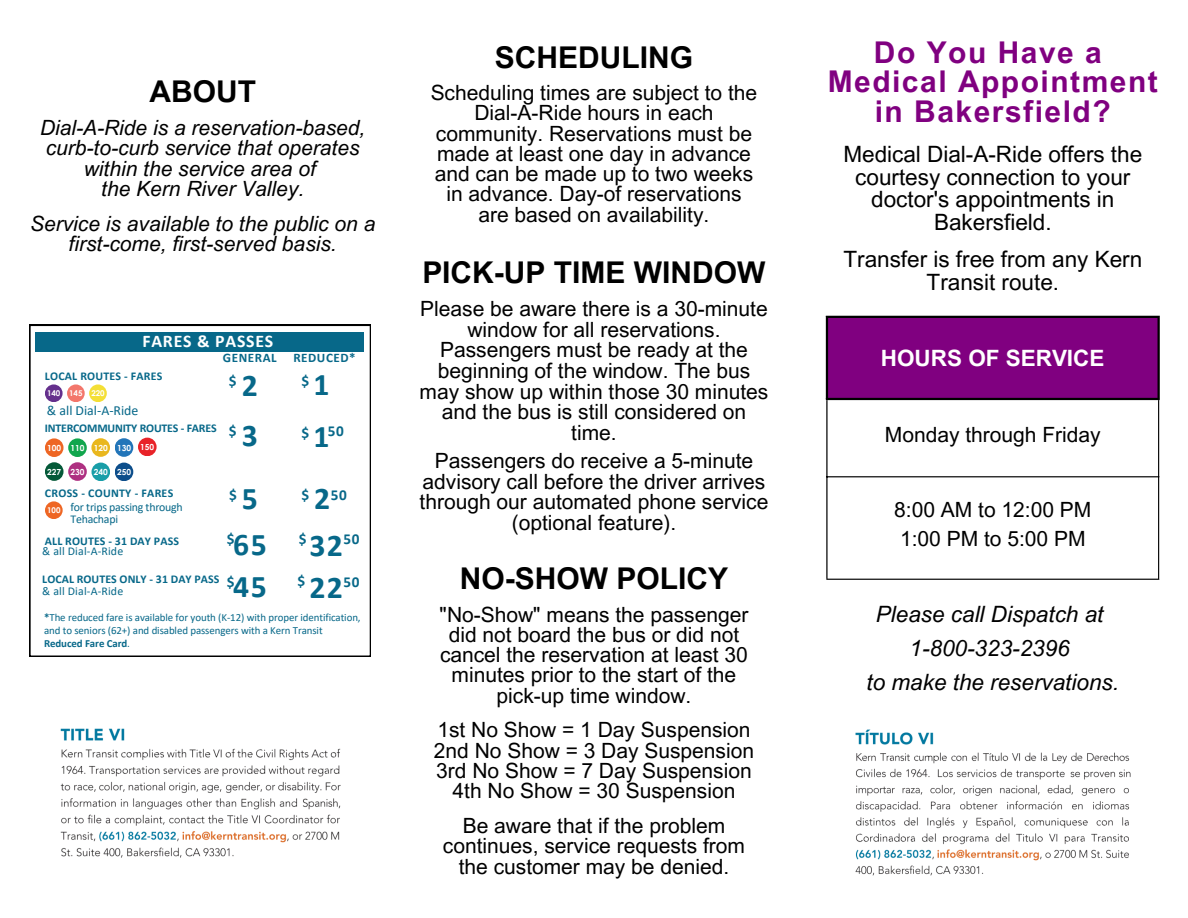
<style>
.page{position:relative;width:1188px;height:918px;background:#fff}
.page>*{position:absolute;margin:0;border:0;box-sizing:border-box;transform-origin:0 0}
.t1{font:700 31.65px "Calibri";letter-spacing:.045em;color:#076889}
.t2{font:700 30px "Arial Unicode MS";color:#000}
.t3{font:700 30px/29.2px "Arial MT Pro";letter-spacing:.05em;color:#800080;text-align:center}
.t4{font:22.5px/22.5px "Arial MT Pro";color:#000;text-align:center}
.t5{font:italic 22.5px/33.8px "Arial MT Pro";color:#000;text-align:center}
.t6{font:700 22.5px "Arial Unicode MS";color:#fff}
.t7{font:21px/20.2px "Arial MT Pro";color:#000;text-align:center}
.t8{font:italic 21px/20.2px "Arial MT Pro";color:#000;text-align:center}
.t9{font:700 17.85px "Calibri";letter-spacing:.045em;color:#fff}
.t10{font:700 15.45px "Calibri";color:#076889}
.t11{font:700 15.15px "Calibri";letter-spacing:.045em;color:#076889}
.t12{font:13.8px "Calibri";color:#076889}
.t13{font:700 13.05px "Calibri";letter-spacing:.045em;color:#076889}
.t14{font:700 11.85px "Calibri";letter-spacing:.005em;color:#076889}
.t15{font:11.85px "Calibri";letter-spacing:-.02em;color:#076889}
.t16{font:11.85px "Calibri";letter-spacing:.015em;color:#076889}
.t17{font:700 11.85px "Calibri";letter-spacing:-.015em;color:#076889}
.t18{font:700 11.85px "Calibri";letter-spacing:.025em;color:#076889}
.t19{font:10.95px "Calibri";letter-spacing:-.01em;color:#076889}
.t20{font:700 10.95px "Calibri";letter-spacing:-.005em;color:#076889}
.t21{font:700 8.4px "Century Gothic";color:#fff}
.t22{font:700 7.95px "Century Gothic";color:#fff}
.s1{font-weight:700}
.s2{font-weight:400}
</style>
<div class="page">
<img style="left:60px;top:728px;width:281px;height:130px">
<img style="left:855px;top:729px;width:276px;height:147px">
<div style="left:827px;top:317px;width:332px;height:82px;background:#800080"></div>
<hr style="left:826px;top:400px;width:2px;height:179px;background:#000">
<hr style="left:1158px;top:400px;width:1px;height:179px;background:#000">
<hr style="left:826px;top:476px;width:333px;height:1px;background:#000">
<hr style="left:826px;top:579px;width:333px;height:1px;background:#000">
<hr style="left:826px;top:318px;width:2px;height:80px;background:#000">
<hr style="left:1158px;top:318px;width:2px;height:80px;background:#000">
<hr style="left:826px;top:316px;width:334px;height:2px;background:#000">
<hr style="left:826px;top:398px;width:334px;height:2px;background:#000">
<svg style="left:30px;top:325px;width:340px;height:332px"></svg>
<div style="left:36px;top:333px;width:328px;height:19px;background:#076889"></div>
<div style="left:45px;top:384px;width:18px;height:18px;background:#65308d;border-radius:50%"></div>
<div style="left:67px;top:384px;width:18px;height:18px;background:#f3766b;border-radius:50%"></div>
<div style="left:89px;top:384px;width:18px;height:18px;background:#f4df36;border-radius:50%"></div>
<div style="left:45px;top:501px;width:18px;height:18px;background:#ee6624;border-radius:50%"></div>
<div style="left:45px;top:438px;width:19px;height:19px;background:#ee6624;border-radius:50%"></div>
<div style="left:68px;top:438px;width:19px;height:19px;background:#11a64d;border-radius:50%"></div>
<div style="left:138px;top:438px;width:19px;height:18px;background:#e82329;border-radius:50%"></div>
<div style="left:91px;top:438px;width:19px;height:19px;background:#e9b71e;border-radius:50%"></div>
<div style="left:115px;top:438px;width:18px;height:19px;background:#2275b9;border-radius:50%"></div>
<div style="left:45px;top:462px;width:19px;height:19px;background:#045938;border-radius:50%"></div>
<div style="left:68px;top:462px;width:19px;height:19px;background:#ae3081;border-radius:50%"></div>
<div style="left:91px;top:463px;width:19px;height:18px;background:#199ea8;border-radius:50%"></div>
<div style="left:115px;top:463px;width:18px;height:18px;background:#0d4e8b;border-radius:50%"></div>
<p class="t2" style="left:149px;top:70px;width:108px">ABOUT</p>
<h6 class="t8" style="left:40px;top:120px;width:327px">Dial-A-Ride is a reservation-based, curb-to-curb service that operates within the service area of<br>the Kern River Valley.</h6>
<p class="t8" style="left:30px;top:216px;width:347px">Service is available to the public on a first-come, first-served basis.</p>
<p class="t9" style="left:142px;top:334px;width:132px">FARES &amp; PASSES</p>
<p class="t13" style="left:223px;top:353px;width:55px">GENERAL</p>
<p class="t13" style="left:293px;top:353px;width:64px">REDUCED*</p>
<p class="t14" style="left:45px;top:371px;width:119px">LOCAL ROUTES - FARES</p>
<p class="t10" style="left:229px;top:374px;width:9px">$</p>
<p class="t10" style="left:229px;top:424px;width:9px">$</p>
<p class="t10" style="left:302px;top:374px;width:9px">$</p>
<p class="t10" style="left:302px;top:427px;width:9px">$</p>
<p class="t1" style="left:242px;top:372px;width:18px">2</p>
<p class="t1" style="left:242px;top:422px;width:18px">3</p>
<p class="t1" style="left:313px;top:372px;width:18px">1</p>
<p class="t1" style="left:313px;top:423px;width:18px">1</p>
<h1 class="t22" style="left:47px;top:387px;width:15px">140</h1>
<h3 class="t22" style="left:69px;top:387px;width:15px">145</h3>
<h3 class="t22" style="left:91px;top:387px;width:15px">220</h3>
<p class="t12" style="left:47px;top:405px;width:93px">&amp; all Dial-A-Ride</p>
<p class="t17" style="left:45px;top:423px;width:173px">INTERCOMMUNITY ROUTES - FARES</p>
<h3 class="t11" style="left:328px;top:424px;width:18px">50</h3>
<h2 class="t21" style="left:47px;top:441px;width:16px">100</h2>
<h3 class="t21" style="left:71px;top:441px;width:16px">110</h3>
<p class="t21" style="left:94px;top:441px;width:16px">120</p>
<p class="t21" style="left:117px;top:441px;width:16px">130</p>
<h3 class="t21" style="left:140px;top:441px;width:16px">150</h3>
<p class="t21" style="left:47px;top:465px;width:16px">227</p>
<p class="t21" style="left:71px;top:465px;width:16px">230</p>
<h3 class="t21" style="left:94px;top:466px;width:16px">240</h3>
<p class="t21" style="left:117px;top:466px;width:16px">250</p>
<p class="t10" style="left:229px;top:488px;width:9px">$</p>
<p class="t10" style="left:227px;top:533px;width:9px">$</p>
<p class="t10" style="left:227px;top:575px;width:9px">$</p>
<p class="t10" style="left:302px;top:488px;width:9px">$</p>
<p class="t10" style="left:299px;top:532px;width:9px">$</p>
<h1 class="t10" style="left:298px;top:574px;width:9px">$</h1>
<p class="t1" style="left:314px;top:486px;width:18px">2</p>
<p class="t1" style="left:309px;top:532px;width:35px">32</p>
<p class="t1" style="left:309px;top:575px;width:35px">22</p>
<p class="t1" style="left:242px;top:486px;width:18px">5</p>
<p class="t1" style="left:233px;top:531px;width:35px">65</p>
<p class="t1" style="left:233px;top:574px;width:35px">45</p>
<p class="t18" style="left:45px;top:488px;width:130px">CROSS - COUNTY - FARES</p>
<p class="t14" style="left:45px;top:536px;width:136px">ALL ROUTES - 31 DAY PASS</p>
<p class="t14" style="left:42px;top:574px;width:179px">LOCAL ROUTES ONLY - 31 DAY PASS</p>
<h1 class="t11" style="left:331px;top:488px;width:18px">50</h1>
<h3 class="t11" style="left:343px;top:533px;width:18px">50</h3>
<h3 class="t11" style="left:343px;top:576px;width:18px">50</h3>
<p class="t15" style="left:71px;top:502px;width:114px">for trips passing through</p>
<p class="t15" style="left:71px;top:514px;width:49px">Tehachapi</p>
<p class="t16" style="left:42px;top:546px;width:82px">&amp; all Dial-A-Ride</p>
<p class="t16" style="left:42px;top:586px;width:82px">&amp; all Dial-A-Ride</p>
<p class="t19" style="left:44px;top:613px;width:318px"><span class="s1">*</span>The reduced fare is available for youth (K-12) with proper identification,</p>
<p class="t19" style="left:44px;top:626px;width:280px">and to seniors (62+) and disabled passengers with a Kern Transit</p>
<p class="t20" style="left:44px;top:639px;width:87px">Reduced Fare Card<span class="s2">.</span></p>
<h3 class="t22" style="left:47px;top:504px;width:15px">100</h3>
<p class="t2" style="left:495px;top:36px;width:200px">SCHEDULING</p>
<p class="t7" style="left:431px;top:85px;width:328px">Scheduling times are subject to the<br>Dial-A-Ride hours in each community. Reservations must be made at least one day in advance and can be made up to two weeks in advance. Day-of reservations are based on availability.</p>
<p class="t2" style="left:422px;top:251px;width:344px">PICK-UP TIME WINDOW</p>
<p class="t7" style="left:420px;top:301px;width:350px;line-height:20.7px">Please be aware there is a 30-minute window for all reservations.<br>Passengers must be ready at the beginning of the window. The bus may show up within those 30 minutes and the bus is still considered on time.</p>
<p class="t7" style="left:420px;top:453px;width:350px;line-height:20.7px">Passengers do receive a 5-minute advisory call before the driver arrives through our automated phone service (optional feature).</p>
<p class="t2" style="left:460px;top:557px;width:270px">NO-SHOW POLICY</p>
<p class="t7" style="left:440px;top:607px;width:310px">"No-Show" means the passenger did not board the bus or did not cancel the reservation at least 30 minutes prior to the start of the pick-up time window.</p>
<p class="t7" style="left:434px;top:723px;width:322px">1st No Show = 1 Day Suspension<br>2nd No Show = 3 Day Suspension<br>3rd No Show = 7 Day Suspension<br>4th No Show = 30 Suspension</p>
<p class="t7" style="left:443px;top:818px;width:304px">Be aware that if the problem continues, service requests from the customer may be denied.</p>
<h3 class="t3" style="left:828px;top:42px;width:332px">Do You Have a<br>Medical Appointment in Bakersfield?</h3>
<h4 class="t4" style="left:843px;top:146px;width:300px">Medical Dial-A-Ride offers the courtesy connection to your doctor's appointments in<br>Bakersfield.</h4>
<h5 class="t4" style="left:843px;top:251px;width:300px">Transfer is free from any Kern<br>Transit route.</h5>
<h5 class="t6" style="left:881px;top:342px;width:225px">HOURS OF SERVICE</h5>
<p class="t7" style="left:885px;top:427px;width:217px">Monday through Friday</p>
<p class="t7" style="left:894px;top:502px;width:199px">8:00 AM to 12:00 PM</p>
<p class="t7" style="left:900px;top:531px;width:187px">1:00 PM to 5:00 PM</p>
<p class="t5" style="left:866px;top:600px;width:254px">Please call Dispatch at<br>1-800-323-2396<br>to make the reservations.</p>
</div>
